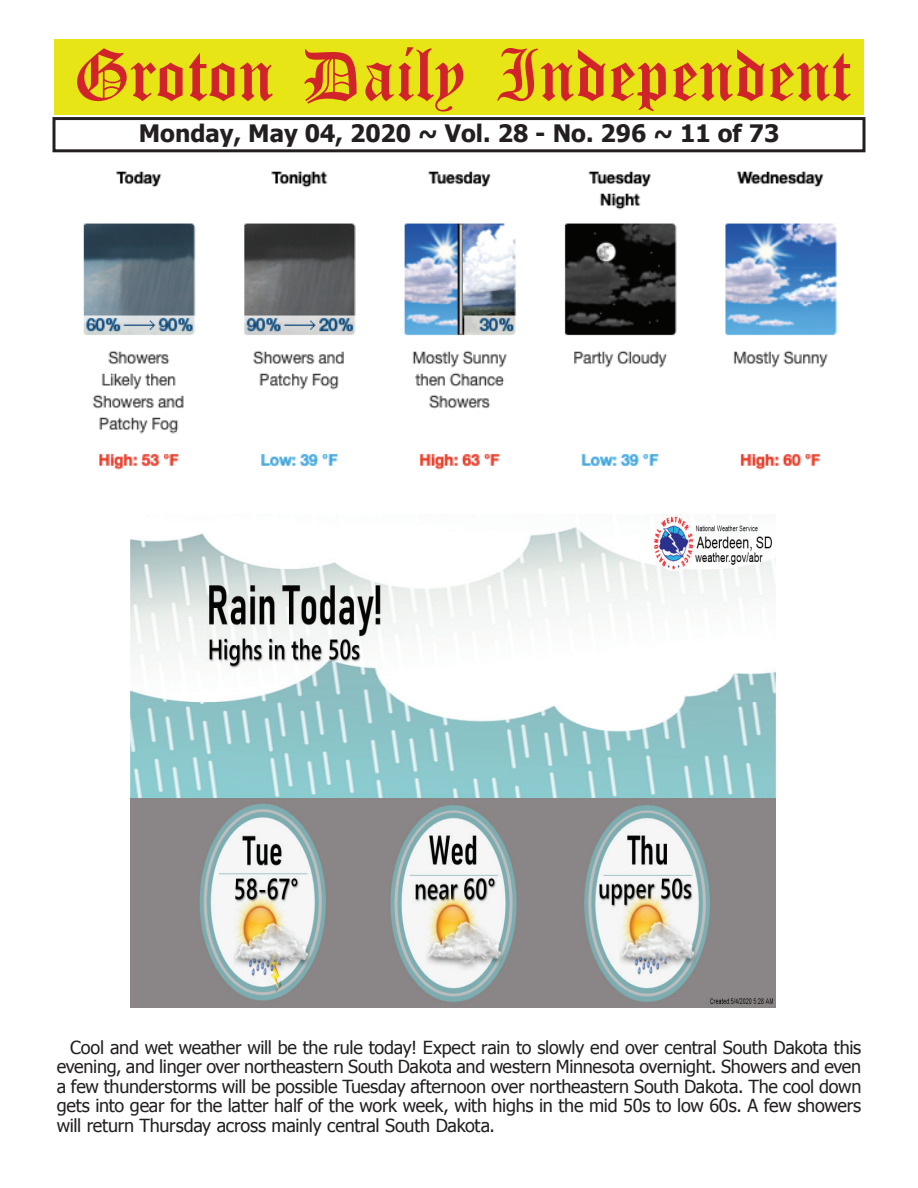
<style>
.page{position:relative;width:918px;height:1188px;background:#fff}
.page>*{position:absolute;margin:0;border:0;box-sizing:border-box;transform-origin:0 0}
.t1{font:54px "Old English Five";color:#d1232a}
.t2{font:700 24px "Tahoma";color:#231f20}
.t3{font:18px/19.5px "Tahoma";letter-spacing:-.015em;color:#231f20;text-align:justify}
</style>
<div class="page">
<div style="left:52px;top:117px;width:814px;height:35px;border:3px solid #231f20"></div>
<div style="left:54px;top:40px;width:810px;height:75px;background:#e7e515"></div>
<img style="left:131px;top:514px;width:645px;height:493px">
<img style="left:83px;top:171px;width:754px;height:299px">
<h1 class="t1" style="left:73px;top:50px;width:779px">Groton Daily Independent</h1>
<h2 class="t2" style="left:139px;top:116px;width:642px">Monday, May 04, 2020 ~ Vol. 28 - No. 296 ~ 11 of 73</h2>
<p class="t3" style="left:57px;top:1037px;width:806px;text-indent:14px">Cool and wet weather will be the rule today! Expect rain to slowly end over central South Dakota this evening, and linger over northeastern South Dakota and western Minnesota overnight. Showers and even a few thunderstorms will be possible Tuesday afternoon over northeastern South Dakota. The cool down gets into gear for the latter half of the work week, with highs in the mid 50s to low 60s. A few showers will return Thursday across mainly central South Dakota.</p>
</div>
